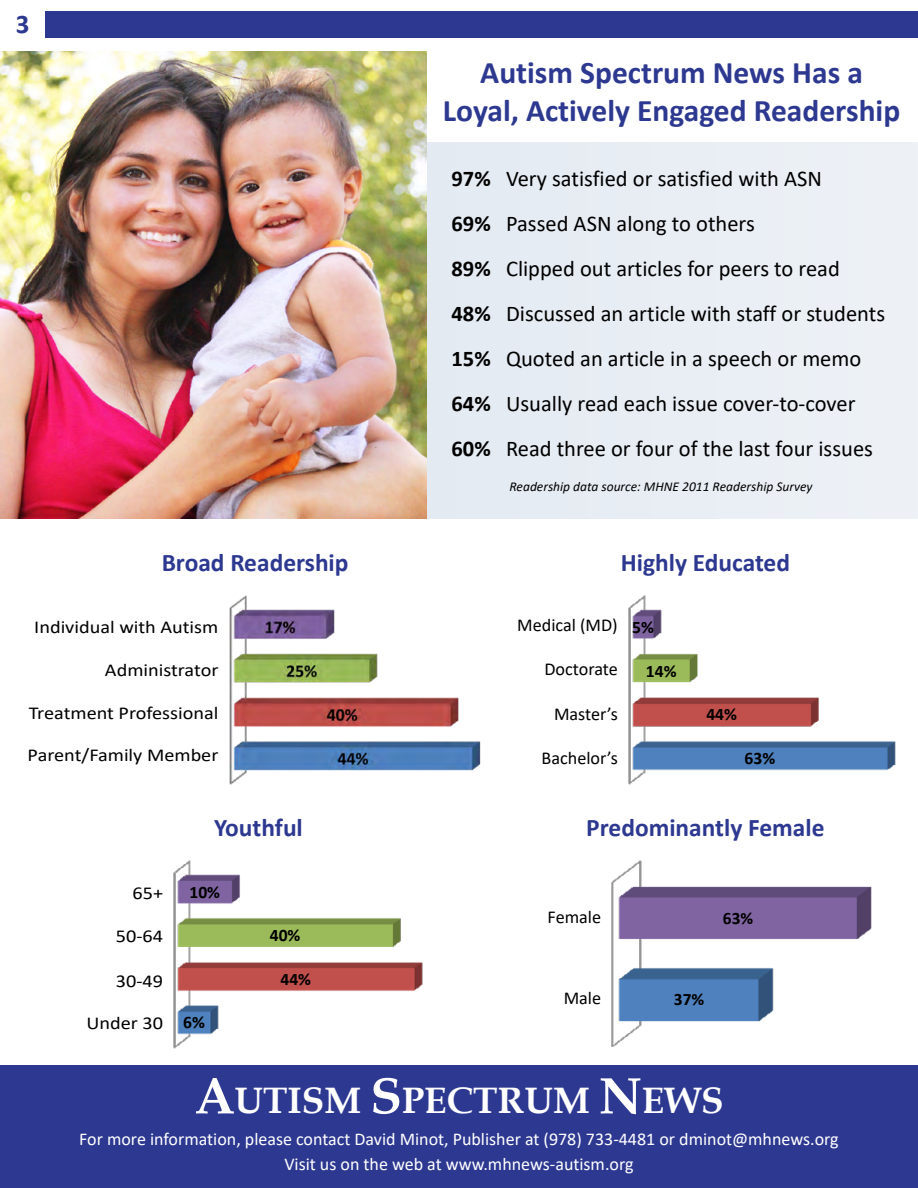
<style>
.page{position:relative;width:918px;height:1188px;background:#fff}
.page>*{position:absolute;margin:0;border:0;box-sizing:border-box;transform-origin:0 0}
.t1{font:700 36.75px "Book Antiqua";color:#fff}
.t2{font:700 31.5px/37.8px "Calibri";color:#2d3891;text-align:center}
.t3{font:700 27px "Calibri";color:#2d3891}
.t4{font:700 25.5px "Calibri";color:#2d3891}
.t5{font:22.5px/45px "Calibri";color:#000}
.t6{font:18.15px "Calibri";color:#000;scale:1.12 1}
.t7{font:18.15px "Calibri";color:#000}
.t8{font:18px/24.6px "Calibri";color:#fff;text-align:center}
.t9{font:700 17.55px "Calibri";color:#000}
.t10{font:700 17.4px "Calibri";color:#000}
.t11{font:italic 13.5px "Calibri";color:#000}
.s1{font-weight:700}
.s2{font-size:51.45px}
</style>
<div class="page">
<div style="left:45px;top:11px;width:873px;height:27px;background:#2d3891"></div>
<div style="left:0;top:1066px;width:918px;height:122px;background:#2d3891"></div>
<div style="left:426px;top:142px;width:492px;height:376px;background:#e9eef4"></div>
<svg style="left:628px;top:595px;width:268px;height:190px"></svg>
<svg style="left:611px;top:860px;width:261px;height:187px"></svg>
<svg style="left:173px;top:860px;width:250px;height:189px"></svg>
<img style="left:229px;top:595px;width:252px;height:190px">
<img style="left:1px;top:52px;width:425px;height:466px">
<p class="t3" style="left:16px;top:5px;width:15px">3</p>
<p class="t4" style="left:162px;top:545px;width:188px">Broad Readership</p>
<p class="t6" style="left:34px;top:615px;width:166px">Individual with Autism</p>
<p class="t6" style="left:105px;top:658px;width:103px">Administrator</p>
<p class="t6" style="left:29px;top:701px;width:171px">Treatment Professional</p>
<p class="t6" style="left:28px;top:742px;width:172px">Parent/Family Member</p>
<p class="t4" style="left:214px;top:810px;width:90px">Youthful</p>
<p class="t6" style="left:133px;top:880px;width:29px">65+</p>
<p class="t9" style="left:189px;top:881px;width:32px">10%</p>
<p class="t6" style="left:116px;top:923px;width:44px">50-64</p>
<p class="t6" style="left:116px;top:968px;width:44px">30-49</p>
<p class="t6" style="left:87px;top:1010px;width:70px">Under 30</p>
<p class="t9" style="left:183px;top:1011px;width:23px">6%</p>
<p class="t9" style="left:270px;top:924px;width:32px">40%</p>
<p class="t9" style="left:281px;top:968px;width:32px">44%</p>
<h2 class="t2" style="left:443px;top:53px;width:459px">Autism Spectrum News Has a<br>Loyal, Actively Engaged Readership</h2>
<p class="t5" style="left:452px;top:156px;width:435px"><span class="s1">97%</span> Very satisfied or satisfied with ASN<br><span class="s1">69%</span> Passed ASN along to others<br><span class="s1">89%</span> Clipped out articles for peers to read<br><span class="s1">48%</span> Discussed an article with staff or students <span class="s1">15%</span> Quoted an article in a speech or memo <span class="s1">64%</span> Usually read each issue cover-to-cover <span class="s1">60%</span> Read three or four of the last four issues</p>
<p class="t11" style="left:510px;top:477px;width:305px">Readership data source: MHNE 2011 Readership Survey</p>
<p class="t4" style="left:621px;top:545px;width:171px">Highly Educated</p>
<p class="t7" style="left:517px;top:613px;width:138px">Medical (MD) <sub>5%</sub></p>
<p class="t7" style="left:544px;top:656px;width:75px">Doctorate</p>
<p class="t7" style="left:554px;top:702px;width:65px">Master’s</p>
<p class="t7" style="left:542px;top:745px;width:78px">Bachelor’s</p>
<p class="t9" style="left:646px;top:660px;width:32px">14%</p>
<p class="t9" style="left:706px;top:703px;width:32px">44%</p>
<p class="t9" style="left:745px;top:747px;width:32px">63%</p>
<p class="t4" style="left:586px;top:810px;width:240px">Predominantly Female</p>
<p class="t7" style="left:548px;top:904px;width:55px">Female</p>
<p class="t10" style="left:723px;top:907px;width:32px">63%</p>
<p class="t7" style="left:564px;top:986px;width:39px">Male</p>
<p class="t10" style="left:674px;top:989px;width:32px">37%</p>
<h1 class="t1" style="left:194px;top:1076px;width:531px"><span class="s2">A</span>UTISM <span class="s2">S</span>PECTRUM <span class="s2">N</span>EWS</h1>
<p class="t8" style="left:79px;top:1127px;width:761px">For more information, please contact David Minot, Publisher at (978) 733-4481 or dminot@mhnews.org<br>Visit us on the web at www.mhnews-autism.org</p>
</div>
